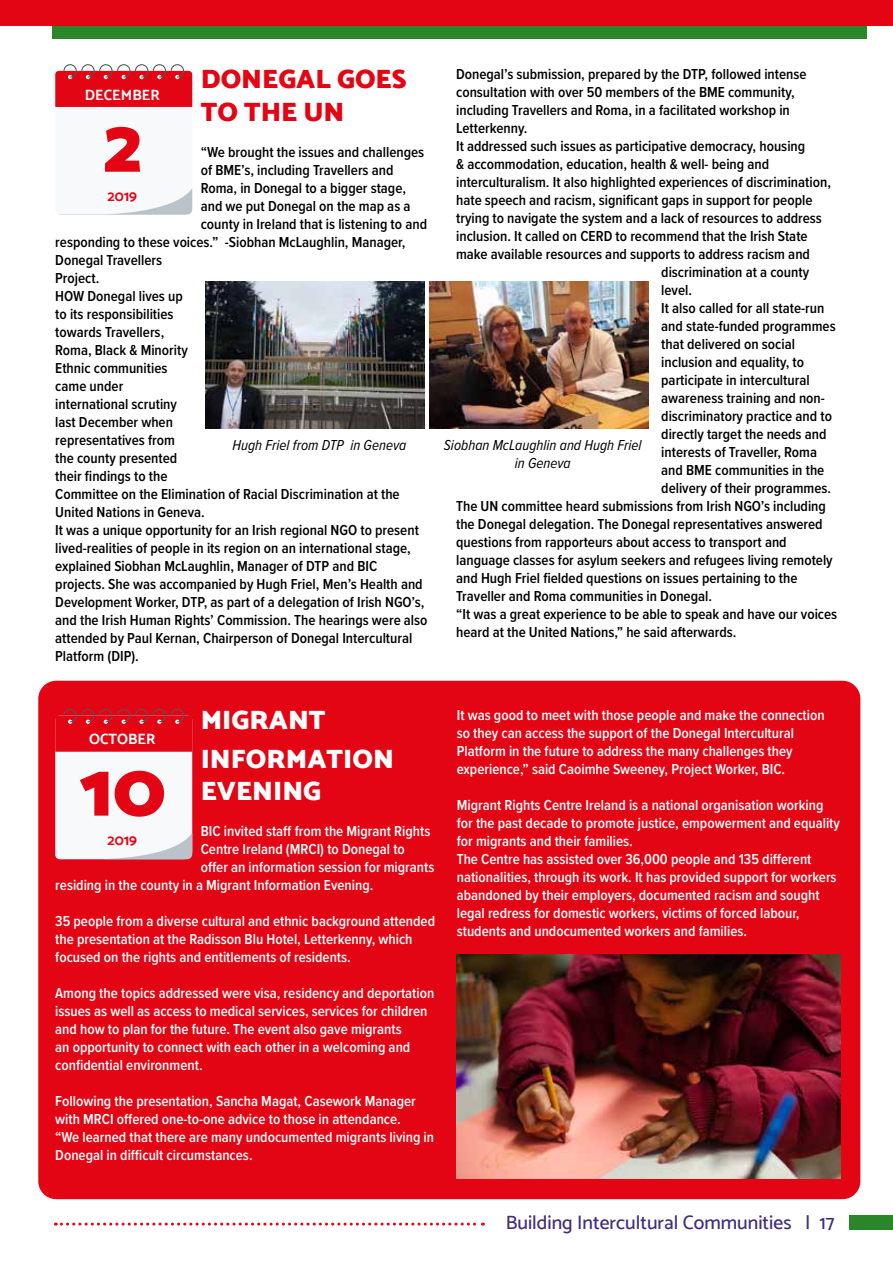
<style>
.page{position:relative;width:893px;height:1263px;background:#fff}
.page>*{position:absolute;margin:0;border:0;box-sizing:border-box;transform-origin:0 0}
.t1{font:900 77.55px "Catamaran";color:#e30514}
.t2{font:900 27px/39px "Catamaran";color:#fff}
.t3{font:900 27px/32.4px "Catamaran";color:#e30514}
.t4{font:500 19.5px "Catamaran";color:#412e7f}
.t5{font:600 15px "Proxima Nova Cond";color:#000}
.t6{font:600 15px/18px "Proxima Nova Cond";color:#fff}
.t7{font:italic 15px/18px "Proxima Nova Cond";color:#000;text-align:center}
.t8{font:700 14.85px "Catamaran";color:#fff}
.t9{font:700 14.85px "Catamaran";color:#e30514}
</style>
<div class="page">
<div style="left:849px;top:1215px;width:44px;height:15px;background:#2a8629"></div>
<div style="left:52px;top:0;width:815px;height:38px;background:#2a8629"></div>
<div style="left:0;top:0;width:893px;height:25px;background:#e30514"></div>
<svg style="left:55px;top:1222px;width:428px;height:3px"></svg>
<div style="left:38px;top:681px;width:822px;height:518px;background:#e30514;border-radius:18px"></div>
<svg style="left:55px;top:64px;width:137px;height:150px"></svg>
<img style="left:430px;top:281px;width:218px;height:147px">
<img style="left:206px;top:281px;width:219px;height:147px">
<img style="left:456px;top:954px;width:384px;height:225px">
<svg style="left:55px;top:708px;width:137px;height:151px"></svg>
<h2 class="t3" style="left:201px;top:63px;width:207px">DONEGAL GOES<br>TO THE UN</h2>
<p class="t5" style="left:201px;top:141px;width:225px">“We brought the issues and challenges</p>
<p class="t5" style="left:201px;top:159px;width:194px">of BME’s, including Travellers and</p>
<p class="t5" style="left:201px;top:177px;width:207px">Roma, in Donegal to a bigger stage,</p>
<p class="t5" style="left:201px;top:195px;width:211px">and we put Donegal on the map as a</p>
<p class="t5" style="left:201px;top:213px;width:228px">county in Ireland that is listening to and</p>
<p class="t5" style="left:55px;top:231px;width:352px">responding to these voices.” -Siobhan McLaughlin, Manager,</p>
<p class="t5" style="left:55px;top:249px;width:108px">Donegal Travellers</p>
<p class="t5" style="left:55px;top:267px;width:46px">Project.</p>
<p class="t5" style="left:55px;top:285px;width:129px">HOW Donegal lives up</p>
<p class="t5" style="left:55px;top:303px;width:120px">to its responsibilities</p>
<p class="t5" style="left:55px;top:321px;width:111px">towards Travellers,</p>
<p class="t5" style="left:55px;top:339px;width:134px">Roma, Black &amp; Minority</p>
<p class="t5" style="left:55px;top:357px;width:114px">Ethnic communities</p>
<p class="t5" style="left:55px;top:375px;width:70px">came under</p>
<p class="t5" style="left:55px;top:393px;width:123px">international scrutiny</p>
<p class="t5" style="left:55px;top:411px;width:119px">last December when</p>
<p class="t5" style="left:55px;top:429px;width:121px">representatives from</p>
<p class="t5" style="left:55px;top:447px;width:124px">the county presented</p>
<p class="t5" style="left:55px;top:465px;width:114px">their findings to the</p>
<p class="t5" style="left:55px;top:483px;width:346px">Committee on the Elimination of Racial Discrimination at the</p>
<p class="t5" style="left:55px;top:501px;width:151px">United Nations in Geneva.</p>
<p class="t5" style="left:55px;top:519px;width:365px">It was a unique opportunity for an Irish regional NGO to present</p>
<p class="t5" style="left:55px;top:537px;width:357px">lived-realities of people in its region on an international stage,</p>
<p class="t5" style="left:55px;top:555px;width:323px">explained Siobhan McLaughlin, Manager of DTP and BIC</p>
<p class="t5" style="left:55px;top:573px;width:369px">projects. She was accompanied by Hugh Friel, Men’s Health and</p>
<p class="t5" style="left:55px;top:591px;width:371px">Development Worker, DTP, as part of a delegation of Irish NGO’s,</p>
<p class="t5" style="left:55px;top:609px;width:374px">and the Irish Human Rights’ Commission. The hearings were also</p>
<p class="t5" style="left:55px;top:627px;width:359px">attended by Paul Kernan, Chairperson of Donegal Intercultural</p>
<p class="t5" style="left:55px;top:645px;width:85px">Platform (DIP).</p>
<p class="t8" style="left:85px;top:87px;width:76px">DECEMBER</p>
<h1 class="t1" style="left:103px;top:100px;width:40px">2</h1>
<p class="t9" style="left:108px;top:188px;width:31px">2019</p>
<p class="t7" style="left:232px;top:435px;width:175px">Hugh Friel from DTP in Geneva</p>
<p class="t5" style="left:456px;top:63px;width:352px">Donegal’s submission, prepared by the DTP, followed intense</p>
<p class="t5" style="left:456px;top:81px;width:340px">consultation with over 50 members of the BME community,</p>
<p class="t5" style="left:456px;top:99px;width:335px">including Travellers and Roma, in a facilitated workshop in</p>
<p class="t5" style="left:456px;top:117px;width:73px">Letterkenny.</p>
<p class="t5" style="left:456px;top:135px;width:351px">It addressed such issues as participative democracy, housing</p>
<p class="t5" style="left:456px;top:153px;width:315px">&amp; accommodation, education, health &amp; well- being and</p>
<p class="t5" style="left:456px;top:171px;width:376px">interculturalism. It also highlighted experiences of discrimination,</p>
<p class="t5" style="left:456px;top:189px;width:358px">hate speech and racism, significant gaps in support for people</p>
<p class="t5" style="left:456px;top:207px;width:367px">trying to navigate the system and a lack of resources to address</p>
<p class="t5" style="left:456px;top:225px;width:353px">inclusion. It called on CERD to recommend that the Irish State</p>
<p class="t5" style="left:456px;top:243px;width:355px">make available resources and supports to address racism and</p>
<p class="t5" style="left:661px;top:261px;width:149px">discrimination at a county</p>
<p class="t5" style="left:661px;top:279px;width:32px">level.</p>
<p class="t5" style="left:661px;top:297px;width:165px">It also called for all state-run</p>
<p class="t5" style="left:661px;top:315px;width:176px">and state-funded programmes</p>
<p class="t5" style="left:661px;top:333px;width:135px">that delivered on social</p>
<p class="t5" style="left:661px;top:351px;width:144px">inclusion and equality, to</p>
<p class="t5" style="left:661px;top:369px;width:150px">participate in intercultural</p>
<p class="t5" style="left:661px;top:387px;width:165px">awareness training and non-</p>
<p class="t5" style="left:661px;top:405px;width:172px">discriminatory practice and to</p>
<p class="t5" style="left:661px;top:423px;width:167px">directly target the needs and</p>
<p class="t5" style="left:661px;top:441px;width:157px">interests of Traveller, Roma</p>
<p class="t5" style="left:661px;top:459px;width:165px">and BME communities in the</p>
<p class="t5" style="left:661px;top:477px;width:171px">delivery of their programmes.</p>
<p class="t5" style="left:456px;top:495px;width:371px">The UN committee heard submissions from Irish NGO’s including</p>
<p class="t5" style="left:456px;top:513px;width:368px">the Donegal delegation. The Donegal representatives answered</p>
<p class="t5" style="left:456px;top:531px;width:332px">questions from rapporteurs about access to transport and</p>
<p class="t5" style="left:456px;top:549px;width:378px">language classes for asylum seekers and refugees living remotely</p>
<p class="t5" style="left:456px;top:567px;width:343px">and Hugh Friel fielded questions on issues pertaining to the</p>
<p class="t5" style="left:456px;top:585px;width:257px">Traveller and Roma communities in Donegal.</p>
<p class="t5" style="left:456px;top:603px;width:383px">“It was a great experience to be able to speak and have our voices</p>
<p class="t5" style="left:456px;top:621px;width:282px">heard at the United Nations,” he said afterwards.</p>
<p class="t7" style="left:444px;top:435px;width:199px">Siobhan McLaughlin and Hugh Friel in Geneva</p>
<h2 class="t2" style="left:201px;top:700px;width:195px">MIGRANT<br>INFORMATION</h2>
<h2 class="t2" style="left:201px;top:771px;width:122px">EVENING</h2>
<p class="t6" style="left:201px;top:821px;width:231px">BIC invited staff from the Migrant Rights</p>
<p class="t6" style="left:201px;top:839px;width:206px">Centre Ireland (MRCI) to Donegal to</p>
<p class="t6" style="left:201px;top:857px;width:235px">offer an information session for migrants</p>
<p class="t6" style="left:55px;top:875px;width:320px">residing in the county in a Migrant Information Evening.</p>
<p class="t6" style="left:55px;top:911px;width:381px">35 people from a diverse cultural and ethnic background attended the presentation at the Radisson Blu Hotel, Letterkenny, which focused on the rights and entitlements of residents.</p>
<p class="t6" style="left:55px;top:983px;width:381px">Among the topics addressed were visa, residency and deportation issues as well as access to medical services, services for children and how to plan for the future. The event also gave migrants<br>an opportunity to connect with each other in a welcoming and confidential environment.</p>
<p class="t6" style="left:55px;top:1091px;width:380px">Following the presentation, Sancha Magat, Casework Manager with MRCI offered one-to-one advice to those in attendance.<br>“We learned that there are many undocumented migrants living in Donegal in difficult circumstances.</p>
<p class="t8" style="left:89px;top:730px;width:68px">OCTOBER</p>
<h1 class="t1" style="left:79px;top:743px;width:88px">10</h1>
<p class="t9" style="left:108px;top:831px;width:31px">2019</p>
<p class="t6" style="left:457px;top:705px;width:369px">It was good to meet with those people and make the connection so they can access the support of the Donegal Intercultural Platform in the future to address the many challenges they experience,” said Caoimhe Sweeney, Project Worker, BIC.</p>
<p class="t6" style="left:457px;top:795px;width:385px">Migrant Rights Centre Ireland is a national organisation working for the past decade to promote justice, empowerment and equality for migrants and their families.<br>The Centre has assisted over 36,000 people and 135 different nationalities, through its work. It has provided support for workers abandoned by their employers, documented racism and sought legal redress for domestic workers, victims of forced labour, students and undocumented workers and families.</p>
<h3 class="t4" style="left:506px;top:1211px;width:330px">Building Intercultural Communities | 17</h3>
</div>
